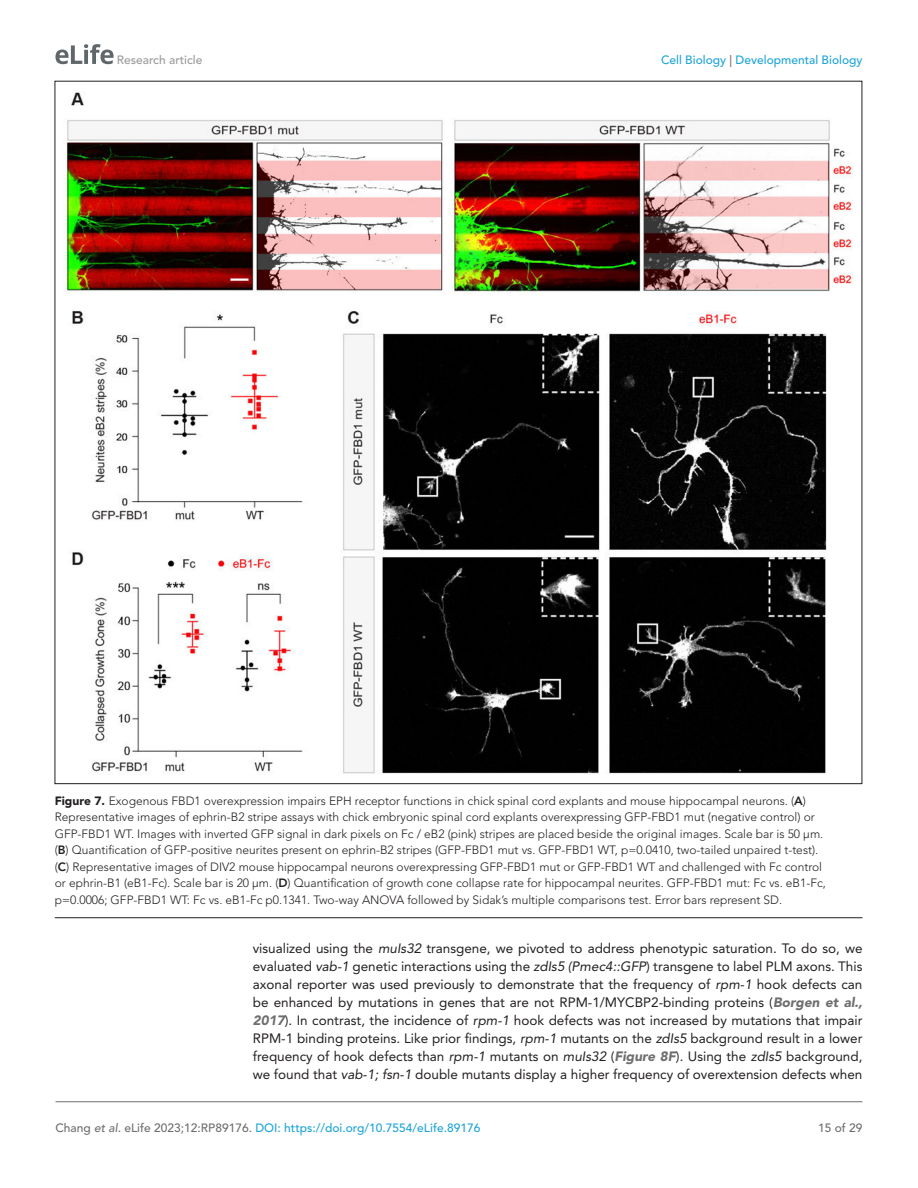
<style>
.page{position:relative;width:918px;height:1188px;background:#fff}
.page>*{position:absolute;margin:0;border:0;box-sizing:border-box;transform-origin:0 0}
.t1{font:13.5px/18px "Avenir LT Std";color:#231f20;text-align:justify}
.t2{font:300 12px/16.5px "Avenir LT Std";color:#231f20}
.t3{font:500 12px "Avenir LT Std";color:#1ea4d7}
.t4{font:500 12px "Avenir LT Std";color:#9a9a9a}
.t5{font:500 12px "Avenir LT Std";color:#6e6e70}
.s1{color:#6e6e70}
.s2{font-weight:900}
.s3{font-weight:800}
.s4{font-style:italic}
.s5{font-weight:900;font-style:italic;color:#6e6e70}
.s6{font-style:italic;color:#6e6e70}
</style>
<div class="page">
<svg style="left:55px;top:44px;width:59px;height:20px"></svg>
<hr style="left:56px;top:1101px;width:806px;height:1px;background:#6e6e70">
<hr style="left:55px;top:917px;width:807px;height:1px;background:#231f20">
<img style="left:64px;top:92px;width:789px;height:682px">
<p class="t4" style="left:117px;top:53px;width:87px">Research article</p>
<p class="t3" style="left:661px;top:53px;width:203px">Cell Biology <span class="s1">|</span> Developmental Biology</p>
<p class="t2" style="left:55px;top:793px;width:773px"><span class="s2">Figure 7.</span> Exogenous FBD1 overexpression impairs EPH receptor functions in chick spinal cord explants and mouse hippocampal neurons. (<span class="s3">A</span>)<br>Representative images of ephrin-B2 stripe assays with chick embryonic spinal cord explants overexpressing GFP-FBD1 mut (negative control) or GFP-FBD1 WT. Images with inverted GFP signal in dark pixels on Fc / eB2 (pink) stripes are placed beside the original images. Scale bar is 50 μm. (<span class="s3">B</span>) Quantification of GFP-positive neurites present on ephrin-B2 stripes (GFP-FBD1 mut vs. GFP-FBD1 WT, p=0.0410, two-tailed unpaired t-test). (<span class="s3">C</span>) Representative images of DIV2 mouse hippocampal neurons overexpressing GFP-FBD1 mut or GFP-FBD1 WT and challenged with Fc control or ephrin-B1 (eB1-Fc). Scale bar is 20 μm. (<span class="s3">D</span>) Quantification of growth cone collapse rate for hippocampal neurites. GFP-FBD1 mut: Fc vs. eB1-Fc, p=0.0006; GFP-FBD1 WT: Fc vs. eB1-Fc p0.1341. Two-way ANOVA followed by Sidak’s multiple comparisons test. Error bars represent SD.</p>
<p class="t1" style="left:253px;top:940px;width:611px">visualized using the <span class="s4">muIs32</span> transgene, we pivoted to address phenotypic saturation. To do so, we evaluated <span class="s4">vab-1</span> genetic interactions using the <span class="s4">zdIs5 (Pmec4::GFP</span>) transgene to label PLM axons. This axonal reporter was used previously to demonstrate that the frequency of <span class="s4">rpm-1</span> hook defects can be enhanced by mutations in genes that are not RPM-1/MYCBP2-binding proteins (<span class="s5">Borgen et al., 2017</span>). In contrast, the incidence of <span class="s4">rpm-1</span> hook defects was not increased by mutations that impair RPM-1 binding proteins. Like prior findings, <span class="s4">rpm-1</span> mutants on the <span class="s4">zdIs5</span> background result in a lower frequency of hook defects than <span class="s4">rpm-1</span> mutants on <span class="s4">muIs32</span> (<span class="s5">Figure 8F</span>). Using the <span class="s4">zdIs5</span> background, we found that <span class="s4">vab-1; fsn-1</span> double mutants display a higher frequency of overextension defects when</p>
<p class="t3" style="left:56px;top:1121px;width:426px"><span class="s1">Chang</span> <span class="s6">et al</span><span class="s1">. eLife 2023;12:RP89176.</span> DOI: https://doi.org/10.7554/eLife.89176</p>
<p class="t5" style="left:818px;top:1121px;width:46px">15 of 29</p>
</div>
